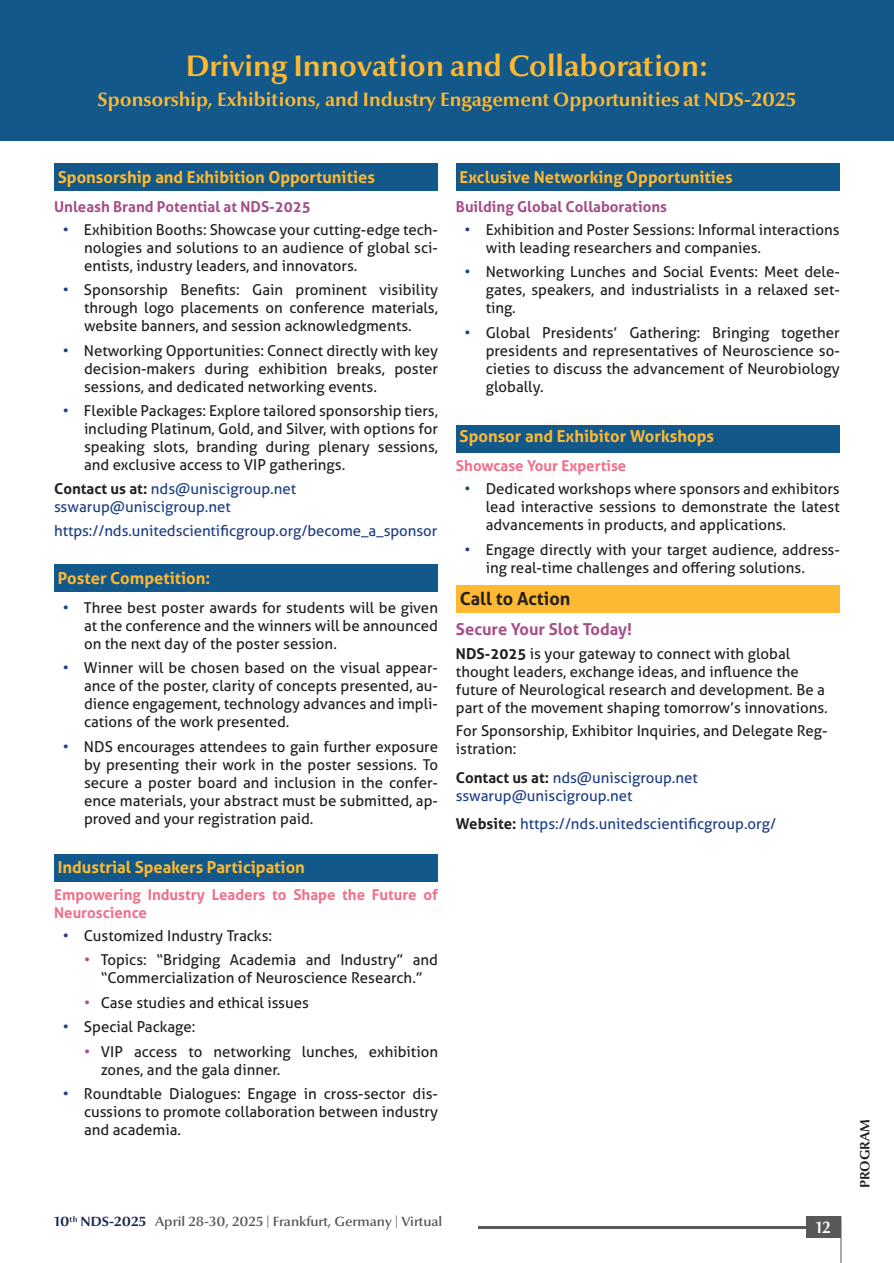
<style>
.page{position:relative;width:894px;height:1263px;background:#fff}
.page>*{position:absolute;margin:0;border:0;box-sizing:border-box;transform-origin:0 0}
.t1{font:700 30px "Optima Nova LT Pro";color:#fdb931}
.t2{font:700 19.5px "Optima Nova LT Pro";color:#fdb931}
.t3{font:700 18px "Aller";color:#231f20}
.t4{font:700 16.5px "Aller";color:#fdb931}
.t5{font:700 16.5px "Aller";color:#a54f89}
.t6{font:700 16.5px "Optima Nova LT Pro";color:#fff;scale:.9 1}
.t7{font:15px/18px "Aller";color:#231f20;text-align:justify}
.t8{font:15px/18px "Aller";color:#1f4082}
.t9{font:700 15px/18px "Aller";color:#f16f8c}
.t10{font:700 15px "Aller";color:#a54f89}
.t11{font:600 13.5px "Optima Nova LT Pro";color:#57585a}
.t12{font:700 13.5px "Optima Nova LT Pro";color:#231f20}
.s1{color:#1f4082}
.s2{font-weight:700;color:#231f20}
.s3{color:#a54f89}
.s4{font-weight:700}
.s5{font-weight:700;color:#182952}
</style>
<div class="page">
<hr style="left:478px;top:1226px;width:330px;height:3px;background:#57585a">
<div style="left:805px;top:1216px;width:35px;height:21px;background:#57585a"></div>
<hr style="left:840px;top:1216px;width:1px;height:47px;background:#57585a">
<div style="left:54px;top:564px;width:384px;height:28px;background:#13588a"></div>
<div style="left:54px;top:853px;width:384px;height:28px;background:#13588a"></div>
<div style="left:54px;top:164px;width:384px;height:27px;background:#13588a"></div>
<div style="left:456px;top:164px;width:383px;height:27px;background:#13588a"></div>
<div style="left:456px;top:425px;width:383px;height:27px;background:#13588a"></div>
<div style="left:456px;top:585px;width:383px;height:27px;background:#fdb931"></div>
<div style="left:0;top:0;width:893px;height:141px;background:#13588a"></div>
<p class="t1" style="left:186px;top:47px;width:523px">Driving Innovation and Collaboration:</p>
<p class="t2" style="left:98px;top:87px;width:700px">Sponsorship, Exhibitions, and Industry Engagement Opportunities at NDS-2025</p>
<p class="t4" style="left:58px;top:167px;width:318px">Sponsorship and Exhibition Opportunities</p>
<p class="t10" style="left:54px;top:197px;width:258px">Unleash Brand Potential at NDS-2025</p>
<p class="t7" style="left:84px;top:220px;width:355px;text-indent:-21px"><span class="s1">•</span> Exhibition Booths: Showcase your cutting-edge tech&shy;nologies and solutions to an audience of global sci&shy;entists, industry leaders, and innovators.</p>
<p class="t7" style="left:84px;top:281px;width:355px;text-indent:-21px"><span class="s1">•</span> Sponsorship Benefits: Gain prominent visibility through logo placements on conference materials, website banners, and session acknowledgments.</p>
<p class="t7" style="left:84px;top:341px;width:355px;text-indent:-21px"><span class="s1">•</span> Networking Opportunities: Connect directly with key decision-makers during exhibition breaks, poster sessions, and dedicated networking events.</p>
<p class="t7" style="left:84px;top:402px;width:355px;text-indent:-21px"><span class="s1">•</span> Flexible Packages: Explore tailored sponsorship tiers, including Platinum, Gold, and Silver, with options for speaking slots, branding during plenary sessions, and exclusive access to VIP gatherings.</p>
<p class="t8" style="left:54px;top:480px;width:243px"><span class="s2">Contact us at:</span> nds@uniscigroup.net sswarup@uniscigroup.net</p>
<p class="t8" style="left:54px;top:521px;width:384px">https://nds.unitedscientificgroup.org/become_a_sponsor</p>
<p class="t4" style="left:58px;top:568px;width:154px">Poster Competition:</p>
<p class="t7" style="left:84px;top:598px;width:355px;text-indent:-21px"><span class="s1">•</span> Three best poster awards for students will be given at the conference and the winners will be announced on the next day of the poster session.</p>
<p class="t7" style="left:84px;top:659px;width:355px;text-indent:-21px"><span class="s1">•</span> Winner will be chosen based on the visual appear&shy;ance of the poster, clarity of concepts presented, au&shy;dience engagement, technology advances and impli&shy;cations of the work presented.</p>
<p class="t7" style="left:84px;top:737px;width:355px;text-indent:-21px"><span class="s1">•</span> NDS encourages attendees to gain further exposure by presenting their work in the poster sessions. To secure a poster board and inclusion in the confer&shy;ence materials, your abstract must be submitted, ap&shy;proved and your registration paid.</p>
<p class="t4" style="left:58px;top:857px;width:248px">Industrial Speakers Participation</p>
<p class="t9" style="left:54px;top:885px;width:385px">Empowering Industry Leaders to Shape the Future of<br>Neuroscience</p>
<p class="t7" style="left:63px;top:926px;width:211px"><span class="s1">•</span> Customized Industry Tracks:</p>
<p class="t7" style="left:84px;top:951px;width:355px;text-align:center"><span class="s3">•</span> Topics: “Bridging Academia and Industry” and “Commercialization of Neuroscience Research.”</p>
<p class="t7" style="left:84px;top:993px;width:226px"><span class="s3">•</span> Case studies and ethical issues</p>
<p class="t7" style="left:63px;top:1017px;width:134px"><span class="s1">•</span> Special Package:</p>
<p class="t7" style="left:101px;top:1042px;width:338px;text-indent:-16px"><span class="s3">•</span> VIP access to networking lunches, exhibition zones, and the gala dinner.</p>
<p class="t7" style="left:84px;top:1084px;width:355px;text-indent:-21px"><span class="s1">•</span> Roundtable Dialogues: Engage in cross-sector dis&shy;cussions to promote collaboration between industry and academia.</p>
<p class="t4" style="left:459px;top:167px;width:275px">Exclusive Networking Opportunities</p>
<p class="t10" style="left:456px;top:197px;width:212px">Building Global Collaborations</p>
<p class="t7" style="left:485px;top:220px;width:355px;text-indent:-21px"><span class="s1">•</span> Exhibition and Poster Sessions: Informal interactions with leading researchers and companies.</p>
<p class="t7" style="left:485px;top:263px;width:355px;text-indent:-21px"><span class="s1">•</span> Networking Lunches and Social Events: Meet dele&shy;gates, speakers, and industrialists in a relaxed set&shy;ting.</p>
<p class="t7" style="left:485px;top:323px;width:355px;text-indent:-21px"><span class="s1">•</span> Global Presidents’ Gathering: Bringing together presidents and representatives of Neuroscience so&shy;cieties to discuss the advancement of Neurobiology globally.</p>
<p class="t4" style="left:459px;top:426px;width:256px">Sponsor and Exhibitor Workshops</p>
<p class="t9" style="left:456px;top:456px;width:172px">Showcase Your Expertise</p>
<p class="t7" style="left:485px;top:480px;width:355px;text-indent:-21px"><span class="s1">•</span> Dedicated workshops where sponsors and exhibitors lead interactive sessions to demonstrate the latest advancements in products, and applications.</p>
<p class="t7" style="left:485px;top:540px;width:355px;text-indent:-21px"><span class="s1">•</span> Engage directly with your target audience, address&shy;ing real-time challenges and offering solutions.</p>
<p class="t3" style="left:460px;top:587px;width:112px">Call to Action</p>
<p class="t5" style="left:456px;top:619px;width:178px">Secure Your Slot Today!</p>
<p class="t7" style="left:456px;top:644px;width:373px;text-align:left"><span class="s4">NDS-2025</span> is your gateway to connect with global thought leaders, exchange ideas, and influence the future of Neurological research and development. Be a part of the movement shaping tomorrow’s innovations.</p>
<p class="t7" style="left:456px;top:721px;width:373px">For Sponsorship, Exhibitor Inquiries, and Delegate Reg&shy;istration:</p>
<p class="t8" style="left:456px;top:768px;width:243px"><span class="s2">Contact us at:</span> nds@uniscigroup.net sswarup@uniscigroup.net</p>
<p class="t8" style="left:456px;top:815px;width:322px"><span class="s2">Website:</span> https://nds.unitedscientificgroup.org/</p>
<p class="t11" style="left:55px;top:1213px;width:389px"><span class="s5">10</span><sup>th</sup> <span class="s5">NDS-2025</span> April 28-30, 2025 | Frankfurt, Germany | Virtual</p>
<p class="t6" style="left:815px;top:1217px;width:17px">12</p>
<p class="t12" style="left:856px;top:1188px;width:71px;rotate:-90deg">PROGRAM</p>
</div>
